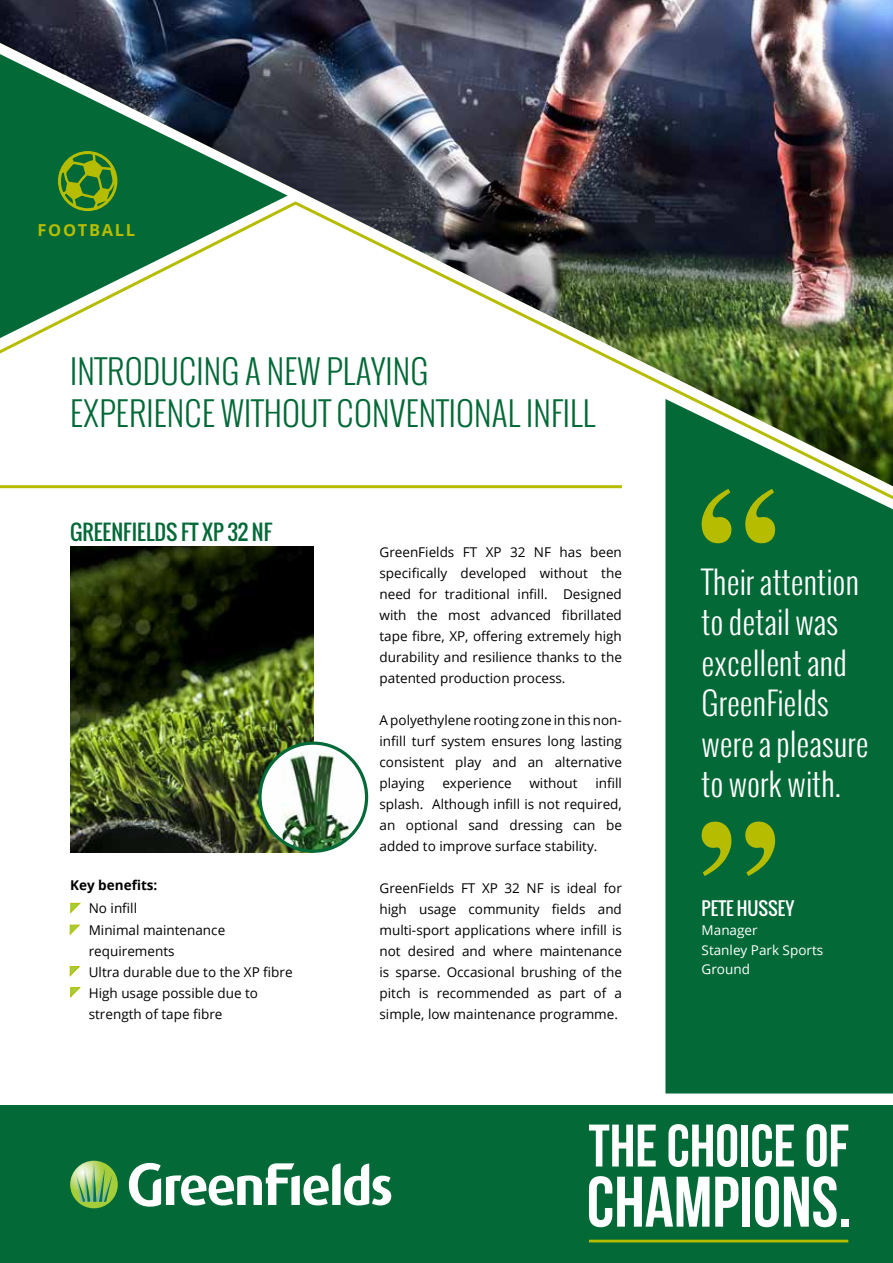
<style>
.page{position:relative;width:893px;height:1263px;background:#fff}
.page>*{position:absolute;margin:0;border:0;box-sizing:border-box;transform-origin:0 0}
.t1{font:300 33px/42px "Oswald";letter-spacing:.005em;color:#026937}
.t2{font:300 31.5px/40.5px "Oswald";color:#fff}
.t3{font:21px "Oswald";color:#026937}
.t4{font:18px "Oswald";color:#fff}
.t5{font:700 16.5px "Open Sans";letter-spacing:.1em;color:#b6bd00}
.t6{font:13.5px/21px "Open Sans";color:#000;text-align:justify}
.t7{font:13.5px/19.5px "Open Sans";color:#fff}
.t8{font:700 13.5px "Open Sans";color:#000}
</style>
<div class="page">
<div style="left:0;top:1106px;width:893px;height:157px;background:#026937"></div>
<hr style="left:0;top:485px;width:622px;height:3px;background:#b6bd00">
<img style="left:0;top:0;width:893px;height:486px">
<img style="left:70px;top:546px;width:243px;height:307px">
<svg style="left:260px;top:743px;width:107px;height:108px"></svg>
<img style="left:260px;top:751px;width:107px;height:100px">
<div style="left:258px;top:741px;width:110px;height:112px;border:3px solid #026937;border-radius:50%"></div>
<svg style="left:665px;top:399px;width:228px;height:694px;fill:#026937"></svg>
<svg style="left:70px;top:903px;width:11px;height:10px"></svg>
<svg style="left:70px;top:925px;width:10px;height:10px"></svg>
<svg style="left:70px;top:966px;width:10px;height:10px"></svg>
<svg style="left:70px;top:987px;width:11px;height:10px"></svg>
<svg style="left:702px;top:489px;width:73px;height:54px"></svg>
<svg style="left:702px;top:822px;width:73px;height:54px"></svg>
<svg style="left:589px;top:1124px;width:67px;height:42px"></svg>
<svg style="left:668px;top:1124px;width:69px;height:43px"></svg>
<div style="left:741px;top:1124px;width:7px;height:42px;background:#fff"></div>
<svg style="left:752px;top:1124px;width:42px;height:43px"></svg>
<svg style="left:807px;top:1124px;width:41px;height:43px"></svg>
<svg style="left:589px;top:1176px;width:120px;height:51px"></svg>
<svg style="left:715px;top:1177px;width:23px;height:49px"></svg>
<div style="left:742px;top:1177px;width:8px;height:49px;background:#fff"></div>
<svg style="left:755px;top:1176px;width:82px;height:51px"></svg>
<div style="left:841px;top:1219px;width:7px;height:7px;background:#fff"></div>
<hr style="left:589px;top:1240px;width:259px;height:2px;background:#b6bd00">
<svg style="left:70px;top:1161px;width:48px;height:47px"></svg>
<svg style="left:76px;top:1163px;width:37px;height:39px"></svg>
<svg style="left:129px;top:1163px;width:262px;height:44px"></svg>
<p class="t5" style="left:38px;top:218px;width:99px">FOOTBALL</p>
<h1 class="t1" style="left:70px;top:350px;width:527px">INTRODUCING A NEW PLAYING<br>EXPERIENCE WITHOUT CONVENTIONAL INFILL</h1>
<h3 class="t3" style="left:70px;top:516px;width:204px">GREENFIELDS FT XP 32 NF</h3>
<p class="t8" style="left:70px;top:875px;width:89px">Key benefits:</p>
<p class="t6" style="left:89px;top:898px;width:205px;text-align:left">No infill<br>Minimal maintenance requirements<br>Ultra durable due to the XP fibre<br>High usage possible due to strength of tape fibre</p>
<p class="t6" style="left:380px;top:541px;width:244px">GreenFields FT XP 32 NF has been specifically developed without the need for traditional infill. Designed with the most advanced fibrillated tape fibre, XP, offering extremely high durability and resilience thanks to the patented production process.</p>
<p class="t6" style="left:380px;top:709px;width:244px">A polyethylene rooting zone in this non&shy;infill turf system ensures long lasting consistent play and an alternative playing</p>
<p class="t6" style="left:380px;top:772px;width:244px;text-indent:216px">infill splash. Although infill is not required, an optional sand dressing can be added to improve surface stability.</p>
<p class="t6" style="left:380px;top:877px;width:244px">GreenFields FT XP 32 NF is ideal for high usage community fields and multi-sport applications where infill is not desired and where maintenance is sparse. Occasional brushing of the pitch is recommended as part of a simple, low maintenance programme.</p>
<p class="t6" style="left:442px;top:772px;width:71px">experience</p>
<p class="t6" style="left:529px;top:772px;width:50px">without</p>
<h2 class="t2" style="left:702px;top:561px;width:168px">Their attention to detail was excellent and<br>GreenFields were a pleasure to work with.</h2>
<h3 class="t4" style="left:702px;top:894px;width:94px">PETE HUSSEY</h3>
<p class="t7" style="left:702px;top:920px;width:123px">Manager<br>Stanley Park Sports<br>Ground</p>
</div>
